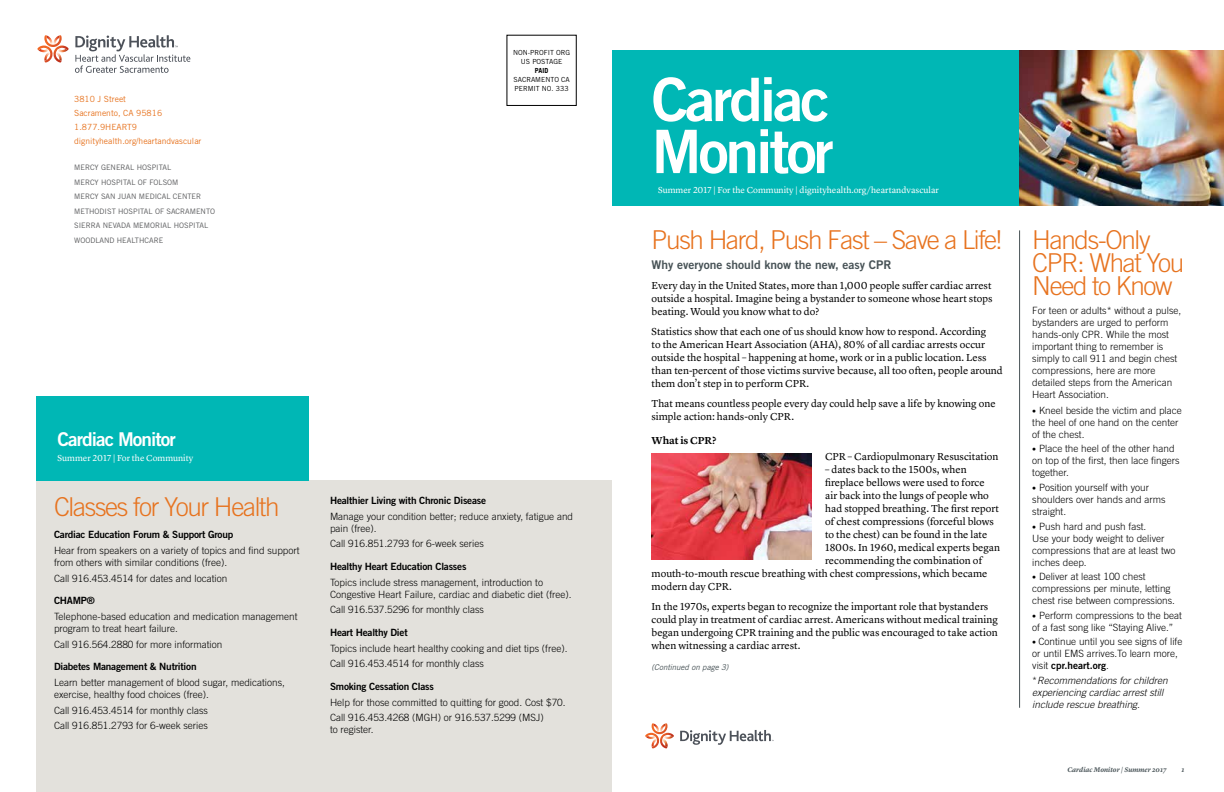
<style>
.page{position:relative;width:1224px;height:792px;background:#fff}
.page>*{position:absolute;margin:0;border:0;box-sizing:border-box;transform-origin:0 0}
.t1{font:60px/52px "Trade Gothic LT Std Bd 2";letter-spacing:-.05em;color:#fff}
.t2{font:300 26px/23px "Trade Gothic LT Std";letter-spacing:-.05em;color:#e7731f}
.t3{font:19px "Trade Gothic LT Std Bd 2";letter-spacing:-.05em;color:#fff}
.t4{font:12px "Trade Gothic LT Std Bd 2";color:#475256}
.t5{font:10.5px/13px "Lyon Text";color:#000}
.t6{font:600 10.5px "Lyon Text";color:#000}
.t7{font:300 10px/12px "Trade Gothic LT Std";color:#000}
.t8{font:10px "Trade Gothic LT Std Bd 2";letter-spacing:-.02em;color:#000}
.t9{font:italic 300 10px/12px "Trade Gothic LT Std";color:#000}
.t10{font:10px "Trade Gothic LT Std Bd 2";color:#000}
.t11{font:9px "Lyon Text";color:#fff}
.t12{font:8.5px/14px "Trade Gothic LT Pro";color:#e7731f}
.t13{font:8.5px "Trade Gothic LT Std";color:#e7731f}
.t14{font:italic 8px "Trade Gothic LT Std";color:#475256}
.t15{font:7.5px/14.5px "Trade Gothic LT Pro";color:#58595b}
.t16{font:7px/9px "Trade Gothic LT Pro";color:#000;text-align:center}
.t17{font:italic 600 7px "Lyon Text";letter-spacing:-.005em;color:#475256}
.t18{font:700 7px "Trade Gothic LT Std";color:#000}
.s1{font-size:8px}
.s2{font-family:"Trade Gothic LT Std";font-weight:300}
.s3{font-style:normal}
</style>
<div class="page">
<div style="left:612px;top:50px;width:408px;height:156px;background:#00b7b5"></div>
<img style="left:1020px;top:50px;width:204px;height:156px">
<svg style="left:680px;top:730px;width:94px;height:15px"></svg>
<svg style="left:645px;top:723px;width:29px;height:26px"></svg>
<hr style="left:1019px;top:230px;width:1px;height:478px;background:#475256">
<div style="left:36px;top:481px;width:576px;height:311px;background:#e3e1dc"></div>
<div style="left:36px;top:396px;width:272px;height:85px;background:#00b7b5"></div>
<svg style="left:37px;top:35px;width:32px;height:28px"></svg>
<svg style="left:75px;top:35px;width:115px;height:38px"></svg>
<div style="left:507px;top:35px;width:70px;height:71px;border:1px solid #000"></div>
<img style="left:652px;top:453px;width:160px;height:107px">
<p class="t12" style="left:74px;top:92px;width:90px">3810 J Street<br>Sacramento, CA 95816<br>1.877.9HEART9</p>
<p class="t13" style="left:74px;top:136px;width:129px">dignityhealth.org/heartandvascular</p>
<p class="t15" style="left:74px;top:160px;width:143px">MERCY GENERAL HOSPITAL<br>MERCY HOSPITAL OF FOLSOM<br>MERCY SAN JUAN MEDICAL CENTER<br>METHODIST HOSPITAL OF SACRAMENTO<br>SIERRA NEVADA MEMORIAL HOSPITAL<br>WOODLAND HEALTHCARE</p>
<p class="t16" style="left:513px;top:48px;width:58px">NON-PROFIT ORG<br>US POSTAGE</p>
<p class="t18" style="left:535px;top:66px;width:15px">PAID</p>
<p class="t16" style="left:514px;top:75px;width:58px;text-align:left">SACRAMENTO CA<br>PERMIT NO. 333</p>
<h3 class="t3" style="left:58px;top:427px;width:120px">Cardiac Monitor</h3>
<p class="t11" style="left:58px;top:451px;width:137px">Summer 2017 | For the Community</p>
<h2 class="t2" style="left:54px;top:494px;width:227px">Classes for Your Health</h2>
<p class="t8" style="left:54px;top:529px;width:181px">Cardiac Education Forum &amp; Support Group</p>
<p class="t7" style="left:54px;top:544px;width:247px">Hear from speakers on a variety of topics and find support from others with similar conditions (free).</p>
<p class="t7" style="left:54px;top:572px;width:175px">Call 916.453.4514 for dates and location</p>
<p class="t8" style="left:54px;top:595px;width:42px">CHAMP®</p>
<p class="t7" style="left:54px;top:610px;width:245px">Telephone-based education and medication management program to treat heart failure.</p>
<p class="t7" style="left:54px;top:638px;width:170px">Call 916.564.2880 for more information</p>
<p class="t8" style="left:54px;top:661px;width:144px">Diabetes Management &amp; Nutrition</p>
<p class="t7" style="left:54px;top:676px;width:232px">Learn better management of blood sugar, medications, exercise, healthy food choices (free).</p>
<p class="t7" style="left:54px;top:702px;width:155px;line-height:15.6px">Call 916.453.4514 for monthly class<br>Call 916.851.2793 for 6-week series</p>
<p class="t8" style="left:330px;top:494px;width:158px">Healthier Living with Chronic Disease</p>
<p class="t7" style="left:330px;top:510px;width:245px">Manage your condition better; reduce anxiety, fatigue and pain (free).</p>
<p class="t7" style="left:330px;top:538px;width:155px">Call 916.851.2793 for 6-week series</p>
<p class="t8" style="left:330px;top:560px;width:138px">Healthy Heart Education Classes</p>
<p class="t7" style="left:330px;top:576px;width:243px">Topics include stress management, introduction to<br>Congestive Heart Failure, cardiac and diabetic diet (free).</p>
<p class="t7" style="left:330px;top:604px;width:155px">Call 916.537.5296 for monthly class</p>
<p class="t8" style="left:330px;top:626px;width:79px">Heart Healthy Diet</p>
<p class="t7" style="left:330px;top:640px;width:239px;line-height:15.6px">Topics include heart healthy cooking and diet tips (free).<br>Call 916.453.4514 for monthly class</p>
<p class="t8" style="left:330px;top:680px;width:105px">Smoking Cessation Class</p>
<p class="t7" style="left:330px;top:694px;width:237px;line-height:15.6px">Help for those committed to quitting for good. Cost $70.<br>Call 916.453.4268 (MGH) or 916.537.5299 (MSJ)</p>
<p class="t7" style="left:330px;top:724px;width:45px">to register.</p>
<h1 class="t1" style="left:652px;top:73px;width:183px">Cardiac<br>Monitor</h1>
<p class="t11" style="left:658px;top:183px;width:282px">Summer 2017 | For the Community | dignityhealth.org/heartandvascular</p>
<h2 class="t2" style="left:652px;top:228px;width:352px">Push Hard, Push Fast – Save a Life!</h2>
<p class="t4" style="left:652px;top:257px;width:241px">Why everyone should know the new, easy CPR</p>
<p class="t5" style="left:652px;top:278px;width:342px;text-align:justify">Every day in the United States, more than 1,000 people suffer cardiac arrest outside a hospital. Imagine being a bystander to someone whose heart stops beating. Would you know what to do?</p>
<p class="t5" style="left:652px;top:324px;width:353px">Statistics show that each one of us should know how to respond. According<br>to the American Heart Association (AHA), 80% of all cardiac arrests occur outside the hospital – happening at home, work or in a public location. Less than ten-percent of those victims survive because, all too often, people around them don’t step in to perform CPR.</p>
<p class="t5" style="left:652px;top:397px;width:346px">That means countless people every day could help save a life by knowing one simple action: hands-only CPR.</p>
<p class="t6" style="left:652px;top:432px;width:66px">What is CPR?</p>
<p class="t5" style="left:825px;top:449px;width:175px">CPR – Cardiopulmonary Resuscitation</p>
<p class="t5" style="left:825px;top:462px;width:143px">– dates back to the 1500s, when</p>
<p class="t5" style="left:825px;top:475px;width:161px">fireplace bellows were used to force</p>
<p class="t5" style="left:825px;top:488px;width:165px">air back into the lungs of people who</p>
<p class="t5" style="left:825px;top:501px;width:175px">had stopped breathing. The first report</p>
<p class="t5" style="left:825px;top:514px;width:170px">of chest compressions (forceful blows</p>
<p class="t5" style="left:825px;top:527px;width:164px">to the chest) can be found in the late</p>
<p class="t5" style="left:825px;top:540px;width:176px">1800s. In 1960, medical experts began</p>
<p class="t5" style="left:825px;top:553px;width:159px">recommending the combination of</p>
<p class="t5" style="left:652px;top:566px;width:337px">mouth-to-mouth rescue breathing with chest compressions, which became</p>
<p class="t5" style="left:652px;top:579px;width:82px">modern day CPR.</p>
<p class="t5" style="left:652px;top:600px;width:348px">In the 1970s, experts began to recognize the important role that bystanders could play in treatment of cardiac arrest. Americans without medical training began undergoing CPR training and the public was encouraged to take action when witnessing a cardiac arrest.</p>
<p class="t14" style="left:652px;top:663px;width:78px">(Continued on page 3)</p>
<h2 class="t2" style="left:1032px;top:228px;width:154px">Hands-Only<br>CPR: What You<br>Need to Know</h2>
<p class="t7" style="left:1032px;top:305px;width:150px">For teen or adults* without a pulse, bystanders are urged to perform hands-only CPR. While the most important thing to remember is simply to call 911 and begin chest compressions, here are more detailed steps from the American<br>Heart Association.</p>
<p class="t7" style="left:1032px;top:404px;width:151px"><span class="s1">•</span> Kneel beside the victim and place the heel of one hand on the center of the chest.</p>
<p class="t7" style="left:1032px;top:443px;width:149px"><span class="s1">•</span> Place the heel of the other hand on top of the first, then lace fingers together.</p>
<p class="t7" style="left:1032px;top:481px;width:135px"><span class="s1">•</span> Position yourself with your shoulders over hands and arms straight.</p>
<p class="t7" style="left:1032px;top:520px;width:145px"><span class="s1">•</span> Push hard and push fast.<br>Use your body weight to deliver compressions that are at least two inches deep.</p>
<p class="t7" style="left:1032px;top:570px;width:144px"><span class="s1">•</span> Deliver at least 100 chest compressions per minute, letting chest rise between compressions.</p>
<p class="t7" style="left:1032px;top:609px;width:151px"><span class="s1">•</span> Perform compressions to the beat of a fast song like “Staying Alive.”</p>
<p class="t7" style="left:1032px;top:635px;width:152px"><span class="s1">•</span> Continue until you see signs of life or until EMS arrives.To learn more,</p>
<p class="t10" style="left:1032px;top:659px;width:78px"><span class="s2">visit</span> cpr.heart.org<span class="s2">.</span></p>
<p class="t9" style="left:1032px;top:674px;width:137px"><span class="s3">*</span>Recommendations for children experiencing cardiac arrest still include rescue breathing.</p>
<p class="t17" style="left:1067px;top:764px;width:101px">Cardiac Monitor | Summer 2017</p>
<p class="t17" style="left:1181px;top:764px;width:4px">1</p>
</div>
